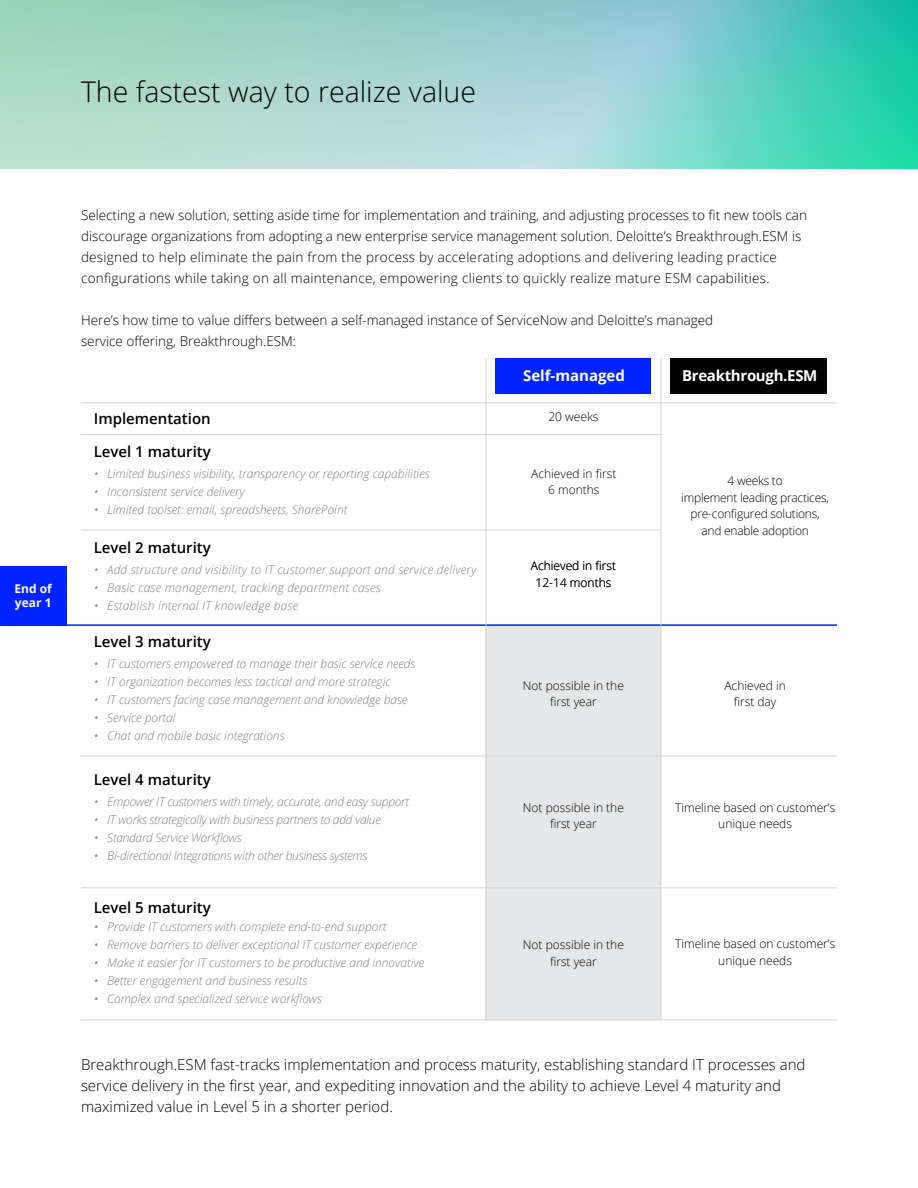
<style>
.page{position:relative;width:918px;height:1188px;background:#fff}
.page>*{position:absolute;margin:0;border:0;box-sizing:border-box;transform-origin:0 0}
.t1{font:300 28.5px "Open Sans";color:#000}
.t2{font:300 15px/21px "Open Sans";color:#000}
.t3{font:600 15px "Open Sans";color:#000}
.t4{font:700 15px "Open Sans";letter-spacing:-.02em;color:#fff}
.t5{font:700 15px "Open Sans";color:#fff}
.t6{font:300 13.5px/21px "Open Sans";color:#000}
.t7{font:italic 300 12px "Open Sans";color:#808285}
.t8{font:300 12px/16.5px "Open Sans";color:#000;text-align:center}
.t9{font:italic 300 12px "Open Sans";letter-spacing:-.02em;color:#808285}
.t10{font:italic 300 12px "Open Sans";letter-spacing:.02em;color:#808285}
.t11{font:300 12px/16.5px "Open Sans";letter-spacing:-.02em;color:#000;text-align:center}
.t12{font:700 12px/13.5px "Open Sans";color:#fff}
</style>
<div class="page">
<div style="left:486px;top:624px;width:175px;height:396px;background:#e6e7e8"></div>
<div style="left:0;top:566px;width:67px;height:59px;background:#0023ff"></div>
<img style="left:0;top:0;width:918px;height:168px">
<div style="left:495px;top:358px;width:156px;height:36px;background:#0023ff"></div>
<div style="left:671px;top:358px;width:156px;height:36px;background:#000"></div>
<hr style="left:81px;top:403px;width:756px;height:1px;background:#d1d3d4">
<hr style="left:81px;top:434px;width:580px;height:1px;background:#d1d3d4">
<hr style="left:81px;top:530px;width:580px;height:1px;background:#d1d3d4">
<hr style="left:0;top:624px;width:837px;height:2px;background:#0023ff">
<hr style="left:661px;top:358px;width:1px;height:662px;background:#d1d3d4">
<hr style="left:486px;top:358px;width:1px;height:662px;background:#d1d3d4">
<hr style="left:81px;top:756px;width:756px;height:1px;background:#d1d3d4">
<hr style="left:81px;top:887px;width:756px;height:1px;background:#d1d3d4">
<hr style="left:81px;top:1020px;width:756px;height:1px;background:#d1d3d4">
<h1 class="t1" style="left:81px;top:72px;width:397px">The fastest way to realize value</h1>
<p class="t12" style="left:15px;top:582px;width:39px">End of year 1</p>
<p class="t6" style="left:81px;top:204px;width:728px">Selecting a new solution, setting aside time for implementation and training, and adjusting processes to fit new tools can discourage organizations from adopting a new enterprise service management solution. Deloitte’s Breakthrough.ESM is designed to help eliminate the pain from the process by accelerating adoptions and delivering leading practice configurations while taking on all maintenance, empowering clients to quickly realize mature ESM capabilities.</p>
<p class="t6" style="left:81px;top:309px;width:634px">Here’s how time to value differs between a self-managed instance of ServiceNow and Deloitte’s managed service offering, Breakthrough.ESM:</p>
<p class="t3" style="left:94px;top:408px;width:118px">Implementation</p>
<p class="t3" style="left:94px;top:442px;width:119px">Level 1 maturity</p>
<p class="t7" style="left:94px;top:466px;width:337px">• Limited business visibility, transparency or reporting capabilities</p>
<p class="t7" style="left:94px;top:484px;width:153px">• Inconsistent service delivery</p>
<p class="t7" style="left:94px;top:502px;width:255px">• Limited toolset: email, spreadsheets, SharePoint</p>
<p class="t3" style="left:94px;top:537px;width:119px">Level 2 maturity</p>
<p class="t10" style="left:94px;top:561px;width:384px">• Add structure and visibility to IT customer support and service delivery</p>
<p class="t10" style="left:94px;top:579px;width:288px">• Basic case management, tracking department cases</p>
<p class="t10" style="left:94px;top:597px;width:206px">• Establish internal IT knowledge base</p>
<p class="t3" style="left:94px;top:632px;width:119px">Level 3 maturity</p>
<p class="t7" style="left:94px;top:656px;width:323px">• IT customers empowered to manage their basic service needs</p>
<p class="t7" style="left:94px;top:674px;width:298px">• IT organization becomes less tactical and more strategic</p>
<p class="t7" style="left:94px;top:692px;width:315px">• IT customers facing case management and knowledge base</p>
<p class="t7" style="left:94px;top:710px;width:83px">• Service portal</p>
<p class="t7" style="left:94px;top:728px;width:192px">• Chat and mobile basic integrations</p>
<p class="t3" style="left:94px;top:769px;width:119px">Level 4 maturity</p>
<p class="t9" style="left:94px;top:793px;width:317px">• Empower IT customers with timely, accurate, and easy support</p>
<p class="t9" style="left:94px;top:811px;width:289px">• IT works strategically with business partners to add value</p>
<p class="t9" style="left:94px;top:829px;width:149px">• Standard Service Workflows</p>
<p class="t9" style="left:94px;top:847px;width:275px">• Bi-directional Integrations with other business systems</p>
<p class="t3" style="left:94px;top:897px;width:119px">Level 5 maturity</p>
<p class="t7" style="left:94px;top:918px;width:294px">• Provide IT customers with complete end-to-end support</p>
<p class="t7" style="left:94px;top:936px;width:325px">• Remove barriers to deliver exceptional IT customer experience</p>
<p class="t7" style="left:94px;top:954px;width:332px">• Make it easier for IT customers to be productive and innovative</p>
<p class="t7" style="left:94px;top:972px;width:215px">• Better engagement and business results</p>
<p class="t7" style="left:94px;top:990px;width:230px">• Complex and specialized service workflows</p>
<p class="t5" style="left:523px;top:365px;width:103px">Self-managed</p>
<p class="t8" style="left:548px;top:408px;width:52px">20 weeks</p>
<p class="t8" style="left:531px;top:465px;width:87px">Achieved in first<br>6 months</p>
<p class="t8" style="left:531px;top:557px;width:87px">Achieved in first<br>12-14 months</p>
<p class="t8" style="left:523px;top:677px;width:103px">Not possible in the first year</p>
<p class="t8" style="left:523px;top:799px;width:103px">Not possible in the first year</p>
<p class="t8" style="left:523px;top:936px;width:103px">Not possible in the first year</p>
<p class="t4" style="left:682px;top:365px;width:137px">Breakthrough.ESM</p>
<p class="t11" style="left:681px;top:472px;width:149px">4 weeks to<br>implement leading practices, pre-configured solutions, and enable adoption</p>
<p class="t8" style="left:724px;top:677px;width:63px">Achieved in first day</p>
<p class="t8" style="left:675px;top:799px;width:162px">Timeline based on customer’s unique needs</p>
<p class="t8" style="left:675px;top:935px;width:162px">Timeline based on customer’s unique needs</p>
<p class="t2" style="left:81px;top:1054px;width:726px">Breakthrough.ESM fast-tracks implementation and process maturity, establishing standard IT processes and service delivery in the first year, and expediting innovation and the ability to achieve Level 4 maturity and maximized value in Level 5 in a shorter period.</p>
</div>
